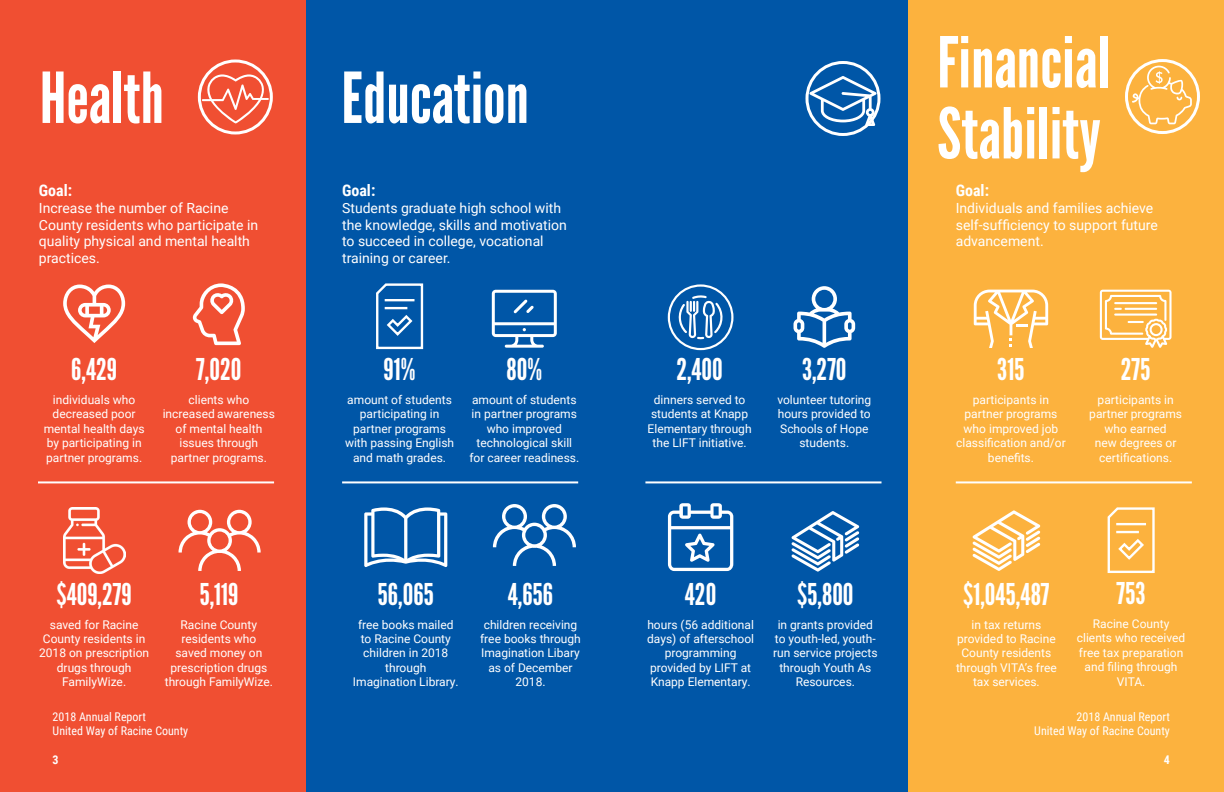
<style>
.page{position:relative;width:1224px;height:792px;background:#fff}
.page>*{position:absolute;margin:0;border:0;box-sizing:border-box;transform-origin:0 0}
.t1{font:70px "League Gothic";color:#fff}
.t2{font:30px "League Gothic";color:#fff}
.t3{font:700 16px "Roboto Condensed";color:#fff}
.t4{font:14px/16.8px "Roboto";color:#fff}
.t5{font:12px/14.4px "Roboto";color:#fff;text-align:center}
.t6{font:12px/14.4px "Roboto Condensed";color:#fff}
.t7{font:700 12px "Roboto Condensed";color:#fff}
</style>
<div class="page">
<div style="left:306px;top:0;width:603px;height:792px;background:#0056a7"></div>
<div style="left:909px;top:0;width:315px;height:792px;background:#fcb23e"></div>
<div style="left:0;top:0;width:306px;height:792px;background:#f04f32"></div>
<svg style="left:202px;top:74px;width:67px;height:50px"></svg>
<div style="left:198px;top:60px;width:75px;height:74px;border:3px solid #fff;border-radius:50%"></div>
<div style="left:806px;top:61px;width:74px;height:75px;border:3px solid #fff;border-radius:50%"></div>
<svg style="left:809px;top:76px;width:68px;height:49px"></svg>
<div style="left:1125px;top:59px;width:75px;height:75px;border:3px solid #fff;border-radius:50%"></div>
<svg style="left:1132px;top:66px;width:60px;height:58px"></svg>
<hr style="left:38px;top:481px;width:236px;height:2px;background:#fff">
<hr style="left:342px;top:481px;width:236px;height:2px;background:#fff">
<hr style="left:645px;top:481px;width:237px;height:2px;background:#fff">
<hr style="left:956px;top:481px;width:236px;height:2px;background:#fff">
<img style="left:63px;top:507px;width:62px;height:67px">
<svg style="left:179px;top:510px;width:82px;height:61px"></svg>
<svg style="left:364px;top:507px;width:83px;height:60px"></svg>
<svg style="left:493px;top:504px;width:83px;height:62px"></svg>
<svg style="left:792px;top:511px;width:67px;height:61px"></svg>
<svg style="left:1108px;top:507px;width:47px;height:66px"></svg>
<svg style="left:668px;top:503px;width:65px;height:68px"></svg>
<svg style="left:973px;top:510px;width:67px;height:61px"></svg>
<svg style="left:668px;top:284px;width:66px;height:66px"></svg>
<svg style="left:794px;top:286px;width:61px;height:62px"></svg>
<svg style="left:63px;top:285px;width:62px;height:58px"></svg>
<svg style="left:492px;top:290px;width:65px;height:58px"></svg>
<svg style="left:974px;top:290px;width:74px;height:58px"></svg>
<svg style="left:1100px;top:290px;width:72px;height:58px"></svg>
<svg style="left:193px;top:283px;width:52px;height:62px"></svg>
<svg style="left:376px;top:283px;width:47px;height:66px"></svg>
<p class="t1" style="left:40px;top:56px;width:126px">Health</p>
<p class="t1" style="left:341px;top:56px;width:189px">Education</p>
<p class="t3" style="left:39px;top:179px;width:35px">Goal:</p>
<p class="t4" style="left:39px;top:199px;width:221px">Increase the number of Racine<br>County residents who participate in quality physical and mental health practices.</p>
<p class="t2" style="left:71px;top:352px;width:47px">6,429</p>
<p class="t5" style="left:44px;top:392px;width:102px">individuals who decreased poor mental health days by participating in partner programs.</p>
<p class="t2" style="left:196px;top:352px;width:47px">7,020</p>
<p class="t5" style="left:163px;top:392px;width:114px">clients who increased awareness of mental health issues through partner programs.</p>
<p class="t2" style="left:57px;top:576px;width:77px">$409,279</p>
<p class="t5" style="left:39px;top:617px;width:112px">saved for Racine<br>County residents in<br>2018 on prescription drugs through<br>FamilyWize.</p>
<p class="t2" style="left:199px;top:576px;width:41px">5,119</p>
<p class="t5" style="left:165px;top:617px;width:110px">Racine County residents who saved money on prescription drugs through FamilyWize.</p>
<p class="t6" style="left:53px;top:709px;width:137px">2018 Annual Report<br>United Way of Racine County</p>
<p class="t7" style="left:53px;top:751px;width:8px">3</p>
<p class="t3" style="left:342px;top:179px;width:35px">Goal:</p>
<p class="t4" style="left:342px;top:199px;width:226px">Students graduate high school with the knowledge, skills and motivation to succeed in college, vocational training or career.</p>
<p class="t2" style="left:384px;top:352px;width:33px">91%</p>
<p class="t5" style="left:345px;top:392px;width:111px">amount of students participating in partner programs with passing English and math grades.</p>
<p class="t2" style="left:507px;top:352px;width:37px">80%</p>
<p class="t5" style="left:469px;top:392px;width:111px">amount of students in partner programs who improved technological skill for career readiness.</p>
<p class="t2" style="left:378px;top:576px;width:58px">56,065</p>
<p class="t5" style="left:358px;top:617px;width:97px">free books mailed to Racine County children in 2018 through</p>
<p class="t5" style="left:353px;top:674px;width:107px">Imagination Library.</p>
<p class="t2" style="left:508px;top:576px;width:47px">4,656</p>
<p class="t5" style="left:480px;top:617px;width:102px">children receiving free books through<br>Imagination Libary as of December<br>2018.</p>
<p class="t2" style="left:676px;top:352px;width:48px">2,400</p>
<p class="t5" style="left:648px;top:392px;width:106px">dinners served to students at Knapp<br>Elementary through the LIFT initiative.</p>
<p class="t2" style="left:802px;top:352px;width:46px">3,270</p>
<p class="t5" style="left:777px;top:392px;width:95px">volunteer tutoring hours provided to<br>Schools of Hope students.</p>
<p class="t2" style="left:685px;top:576px;width:33px">420</p>
<p class="t5" style="left:647px;top:617px;width:109px">hours (56 additional days) of afterschool programming provided by LIFT at<br>Knapp Elementary.</p>
<p class="t2" style="left:797px;top:576px;width:58px">$5,800</p>
<p class="t5" style="left:773px;top:617px;width:106px">in grants provided to youth-led, youth&shy;run service projects through Youth As<br>Resources.</p>
<p class="t1" style="left:937px;top:21px;width:174px">Financial</p>
<p class="t1" style="left:937px;top:92px;width:165px">Stability</p>
<p class="t3" style="left:956px;top:179px;width:35px">Goal:</p>
<p class="t4" style="left:956px;top:199px;width:204px">Individuals and families achieve self-sufficiency to support future advancement.</p>
<p class="t2" style="left:997px;top:352px;width:29px">315</p>
<p class="t5" style="left:956px;top:392px;width:111px">participants in partner programs who improved job classification and/or benefits.</p>
<p class="t2" style="left:1121px;top:352px;width:31px">275</p>
<p class="t5" style="left:1089px;top:392px;width:94px">participants in partner programs who earned<br>new degrees or certifications.</p>
<p class="t2" style="left:963px;top:576px;width:88px">$1,045,487</p>
<p class="t5" style="left:956px;top:617px;width:102px">in tax returns provided to Racine<br>County residents through VITA’s free tax services.</p>
<p class="t2" style="left:1117px;top:575px;width:31px">753</p>
<p class="t5" style="left:1077px;top:616px;width:110px">Racine County clients who received free tax preparation and filing through<br>VITA.</p>
<p class="t6" style="left:1034px;top:709px;width:137px;text-align:right">2018 Annual Report<br>United Way of Racine County</p>
<p class="t7" style="left:1164px;top:751px;width:8px">4</p>
</div>
